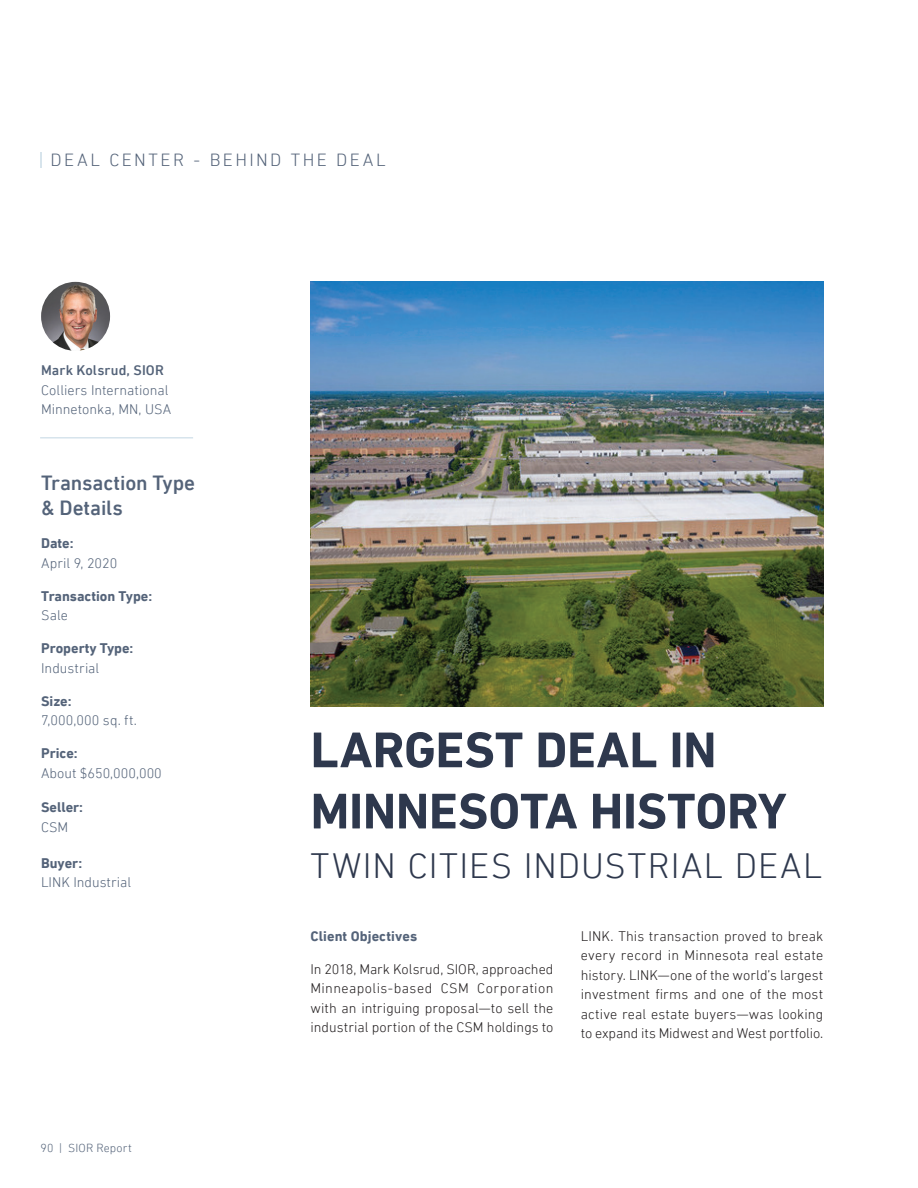
<style>
.page{position:relative;width:918px;height:1188px;background:#fff}
.page>*{position:absolute;margin:0;border:0;box-sizing:border-box;transform-origin:0 0}
.Page_Header{font:700 51px/61.2px "DIN Next LT Pro";letter-spacing:-.005em;color:#2e384d}
.Page_Header-2{font:300 36px "DIN Next LT Pro";letter-spacing:.04em;color:#2e384d}
.t1{font:500 21px/25.2px "DIN Next LT Pro";letter-spacing:-.005em;color:#546379}
.Section_Header{font:300 18px "DIN Next LT Pro";letter-spacing:.135em;color:#546379}
.Body_Copy{font:300 14.25px/19.5px "DIN Next LT Pro";letter-spacing:.005em;color:#231f20;text-align:justify}
.Sidebar_Subhead{font:700 14.25px "DIN Next LT Pro";color:#546379}
.Body_Copy_-_No_Justi{font:300 14.25px/19.5px "DIN Next LT Pro";letter-spacing:.005em;color:#546379}
.Body_Copy-2{font:300 14.25px "DIN Next LT Pro";letter-spacing:.005em;color:#546379}
.Sidebar_Subhead-2{font:300 14.25px "DIN Next LT Pro";color:#546379}
.Body_Copy-3{font:700 14.25px "DIN Next LT Pro";letter-spacing:.01em;color:#546379}
.t2{font:300 12px "DIN Next LT Pro";letter-spacing:.015em;color:#546379}
.s1{font-weight:500}
</style>
<div class="page">
<svg style="left:40px;top:152px;width:2px;height:15px"></svg>
<hr style="left:40px;top:437px;width:153px;height:2px;background:#d7e4ec">
<img style="left:41px;top:282px;width:69px;height:69px;border-radius:35px">
<img style="left:310px;top:282px;width:514px;height:425px">
<p class="Section_Header" style="left:51px;top:149px;width:337px">DEAL CENTER - BEHIND THE DEAL</p>
<p class="Body_Copy_-_No_Justi" style="left:41px;top:360px;width:132px"><span class="s1">Mark Kolsrud, SIOR<br></span>Colliers International<br>Minnetonka, MN, USA</p>
<p class="t1" style="left:41px;top:470px;width:156px">Transaction Type &amp; Details</p>
<p class="Sidebar_Subhead" style="left:41px;top:535px;width:34px">Date:</p>
<p class="Body_Copy-2" style="left:41px;top:555px;width:78px">April 9, 2020</p>
<p class="Sidebar_Subhead" style="left:41px;top:588px;width:113px">Transaction Type:</p>
<p class="Body_Copy-2" style="left:41px;top:607px;width:28px">Sale</p>
<p class="Sidebar_Subhead" style="left:41px;top:640px;width:94px">Property Type:</p>
<p class="Body_Copy-2" style="left:41px;top:660px;width:60px">Industrial</p>
<p class="Sidebar_Subhead" style="left:41px;top:693px;width:32px">Size:</p>
<p class="Body_Copy-2" style="left:41px;top:712px;width:97px">7,000,000 sq. ft.</p>
<p class="Sidebar_Subhead" style="left:41px;top:745px;width:38px">Price:</p>
<p class="Sidebar_Subhead-2" style="left:41px;top:765px;width:122px">About $650,000,000</p>
<p class="Sidebar_Subhead" style="left:41px;top:799px;width:44px">Seller:</p>
<p class="Sidebar_Subhead-2" style="left:41px;top:819px;width:29px">CSM</p>
<p class="Sidebar_Subhead" style="left:41px;top:855px;width:43px">Buyer:</p>
<p class="Sidebar_Subhead-2" style="left:41px;top:874px;width:92px">LINK Industrial</p>
<p class="t2" style="left:40px;top:1141px;width:93px">90 | SIOR Report</p>
<p class="Page_Header" style="left:310px;top:719px;width:478px">LARGEST DEAL IN<br>MINNESOTA HISTORY</p>
<p class="Page_Header-2" style="left:310px;top:845px;width:513px">TWIN CITIES INDUSTRIAL DEAL</p>
<p class="Body_Copy-3" style="left:310px;top:928px;width:108px">Client Objectives</p>
<p class="Body_Copy" style="left:310px;top:959px;width:245px">In 2018, Mark Kolsrud, SIOR, approached Minneapolis-based CSM Corporation with an intriguing proposal—to sell the industrial portion of the CSM holdings to</p>
<p class="Body_Copy" style="left:581px;top:926px;width:244px">LINK. This transaction proved to break every record in Minnesota real estate history. LINK—one of the world’s largest investment firms and one of the most active real estate buyers—was looking to expand its Midwest and West portfolio.</p>
</div>
